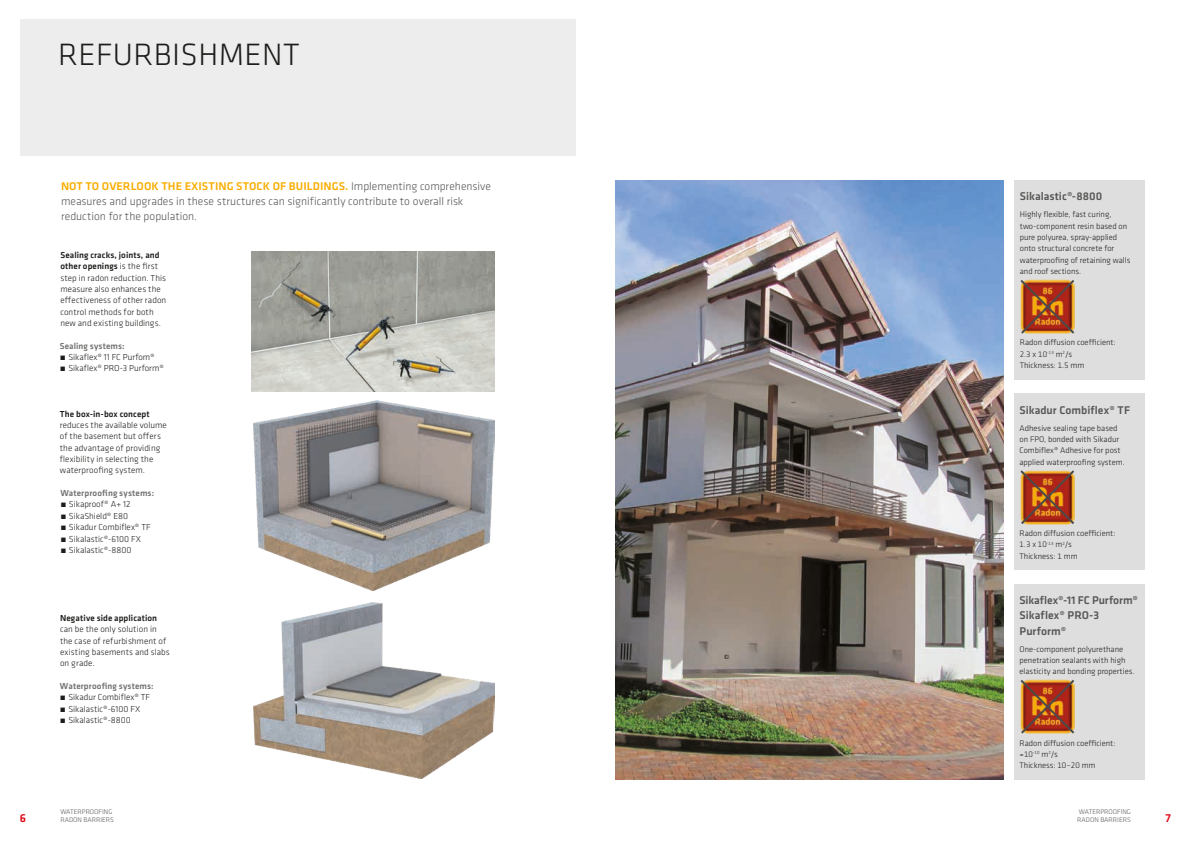
<style>
.page{position:relative;width:1191px;height:842px;background:#fff}
.page>*{position:absolute;margin:0;border:0;box-sizing:border-box;transform-origin:0 0}
.SI_Klavica_HL1{font:300 32px "Klavika";letter-spacing:.015em;color:#1d1d1b}
.t1{font:500 12px "Klavika";color:#e30614}
.SI__Klavica_Lead{font:300 11.6px/15.1px "Klavika";color:#575756}
.Alternative_Headline{font:500 11.6px/15.1px "Klavika";letter-spacing:.005em;color:#575756}
.SI__Klavica_Lead-2{font:500 11.6px "Klavika";color:#575756}
.SI_Klavika_copy{font:300 9px/11.3px "Klavika";color:#1d1d1b}
.SI_Klavika_copy-2{font:500 9px "Klavika";letter-spacing:.02em;color:#70706f}
.SI_Klavica_TAB_copy{font:300 8.5px/11.3px "Klavika";color:#1d1d1b}
.t2{font:300 7px/8.4px "Klavika";color:#575756}
.s1{font-weight:500;color:#f9ad01}
.s2{font-weight:500}
</style>
<div class="page">
<div style="left:1014px;top:394px;width:130px;height:176px;background:#dfdede"></div>
<div style="left:1014px;top:584px;width:130px;height:196px;background:#dfdede"></div>
<div style="left:1014px;top:180px;width:130px;height:199px;background:#dfdede"></div>
<img style="left:615px;top:180px;width:388px;height:600px">
<img style="left:254px;top:401px;width:240px;height:189px">
<img style="left:254px;top:602px;width:240px;height:176px">
<svg style="left:1020px;top:279px;width:55px;height:55px;background:#b45a2a"></svg>
<svg style="left:1020px;top:470px;width:55px;height:55px;background:#b45a2a"></svg>
<svg style="left:1020px;top:679px;width:55px;height:55px;background:#b45a2a"></svg>
<img style="left:251px;top:252px;width:243px;height:139px">
<div style="left:20px;top:20px;width:555px;height:136px;background:#ededed"></div>
<p class="SI_Klavica_HL1" style="left:58px;top:35px;width:243px">REFURBISHMENT</p>
<p class="SI__Klavica_Lead" style="left:61px;top:178px;width:431px"><span class="s1">NOT TO OVERLOOK THE EXISTING STOCK OF BUILDINGS.</span> Implementing comprehensive measures and upgrades in these structures can significantly contribute to overall risk reduction for the population.</p>
<p class="SI_Klavika_copy" style="left:60px;top:249px;width:107px"><span class="s2">Sealing cracks, joints, and other openings</span> is the first step in radon reduction. This measure also enhances the effectiveness of other radon control methods for both new and existing buildings.</p>
<p class="SI_Klavika_copy-2" style="left:60px;top:340px;width:66px">Sealing systems:</p>
<p class="SI_Klavika_copy" style="left:60px;top:351px;width:96px">́ Sikaflex® 11 FC Purfom®</p>
<p class="SI_Klavika_copy" style="left:60px;top:363px;width:106px">́ Sikaflex® PRO-3 Purform®</p>
<p class="SI_Klavika_copy" style="left:60px;top:408px;width:109px"><span class="s2">The box-in-box concept </span>reduces the available volume of the basement but offers the advantage of providing flexibility in selecting the waterproofing system.</p>
<p class="SI_Klavika_copy-2" style="left:60px;top:487px;width:95px">Waterproofing systems:</p>
<p class="SI_Klavika_copy" style="left:60px;top:499px;width:72px">́ Sikaproof® A+ 12</p>
<p class="SI_Klavika_copy" style="left:60px;top:510px;width:69px">́ SikaShield® E80</p>
<p class="SI_Klavika_copy" style="left:60px;top:521px;width:92px">́ Sikadur Combiflex® TF</p>
<p class="SI_Klavika_copy" style="left:60px;top:533px;width:82px">́ Sikalastic®-6100 FX</p>
<p class="SI_Klavika_copy" style="left:60px;top:544px;width:73px">́ Sikalastic®-8800</p>
<p class="SI_Klavika_copy" style="left:60px;top:612px;width:111px"><span class="s2">Negative side application </span>can be the only solution in the case of refurbishment of existing basements and slabs on grade.</p>
<p class="SI_Klavika_copy-2" style="left:60px;top:680px;width:95px">Waterproofing systems:</p>
<p class="SI_Klavika_copy" style="left:60px;top:691px;width:92px">́ Sikadur Combiflex® TF</p>
<p class="SI_Klavika_copy" style="left:60px;top:703px;width:82px">́ Sikalastic®-6100 FX</p>
<p class="SI_Klavika_copy" style="left:60px;top:714px;width:73px">́ Sikalastic®-8800</p>
<p class="Alternative_Headline" style="left:1019px;top:189px;width:84px">Sikalastic®-8800</p>
<p class="SI_Klavica_TAB_copy" style="left:1019px;top:209px;width:112px">Highly flexible, fast curing, two-component resin based on pure polyurea, spray-applied onto structural concrete for waterproofing of retaining walls and roof sections.</p>
<p class="SI_Klavica_TAB_copy" style="left:1019px;top:337px;width:97px">Radon diffusion coefficient:<br>2.3 x 10<sup>-13</sup> m<sup>2</sup>/s</p>
<p class="SI_Klavica_TAB_copy" style="left:1019px;top:359px;width:66px">Thickness: 1.5 mm</p>
<p class="Alternative_Headline" style="left:1019px;top:402px;width:112px">Sikadur Combiflex® TF</p>
<p class="SI_Klavica_TAB_copy" style="left:1019px;top:422px;width:107px">Adhesive sealing tape based on FPO, bonded with Sikadur<br>Combiflex® Adhesive for post applied waterproofing system.</p>
<p class="SI_Klavica_TAB_copy" style="left:1019px;top:527px;width:97px">Radon diffusion coefficient:<br>1.3 x 10<sup>-13</sup> m<sup>2</sup>/s</p>
<p class="SI_Klavica_TAB_copy" style="left:1019px;top:550px;width:60px">Thickness: 1 mm</p>
<p class="SI__Klavica_Lead-2" style="left:1019px;top:593px;width:120px">Sikaflex®-11 FC Purform®</p>
<p class="Alternative_Headline" style="left:1019px;top:608px;width:81px">Sikaflex® PRO-3<br>Purform®</p>
<p class="SI_Klavica_TAB_copy" style="left:1019px;top:643px;width:116px">One-component polyurethane penetration sealants with high elasticity and bonding properties.</p>
<p class="SI_Klavica_TAB_copy" style="left:1019px;top:737px;width:97px">Radon diffusion coefficient: ≈10<sup>-10</sup> m<sup>2</sup>/s</p>
<p class="SI_Klavica_TAB_copy" style="left:1019px;top:760px;width:78px">Thickness: 10–20 mm</p>
<p class="t2" style="left:60px;top:807px;width:55px">WATERPROOFING<br>RADON BARRIERS</p>
<p class="t2" style="left:1077px;top:807px;width:55px">WATERPROOFING<br>RADON BARRIERS</p>
<h2 class="t1" style="left:20px;top:810px;width:8px">6</h2>
<h2 class="t1" style="left:1165px;top:810px;width:7px">7</h2>
</div>
